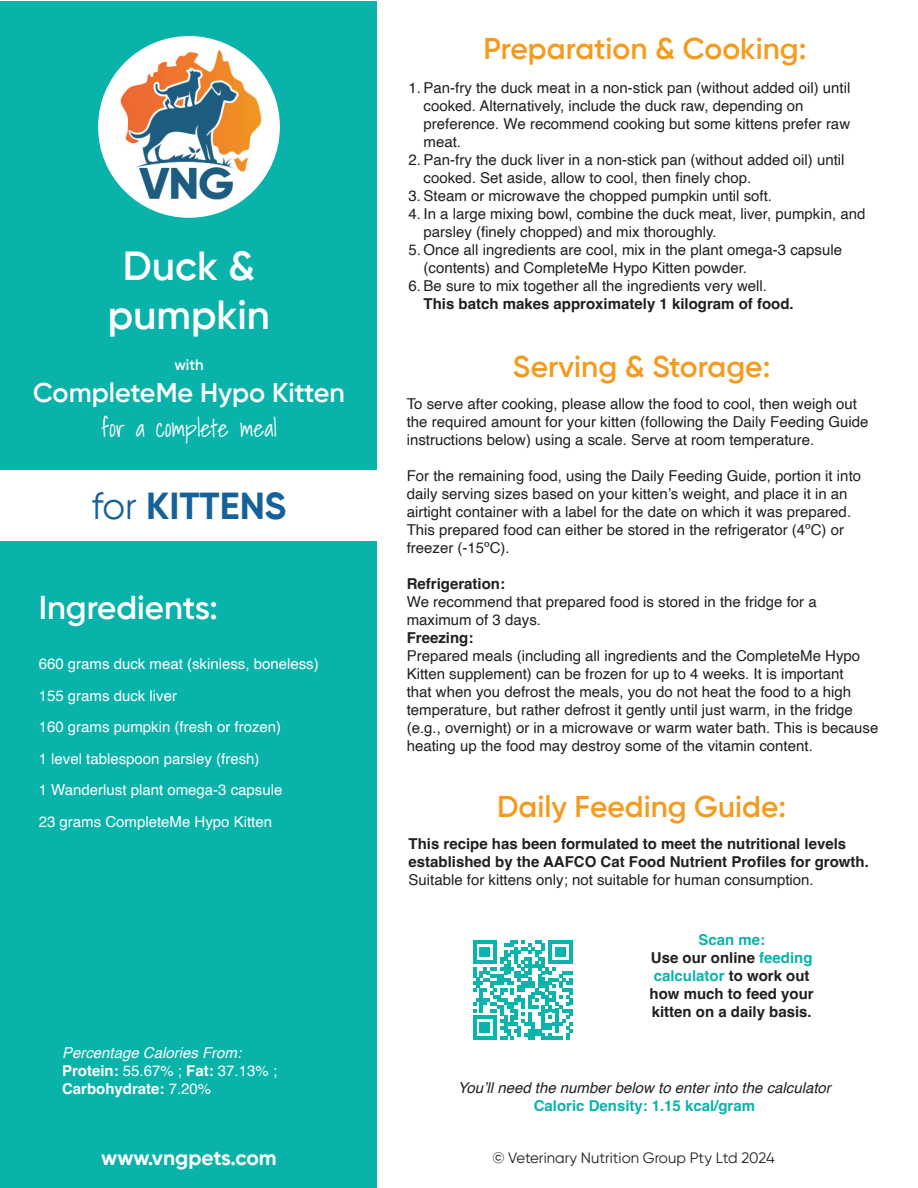
<style>
.page{position:relative;width:918px;height:1188px;background:#fff}
.page>*{position:absolute;margin:0;border:0;box-sizing:border-box;transform-origin:0 0}
.t1{font:600 40.5px/48.6px "Gilroy";color:#fff;text-align:center}
.t2{font:700 37.5px "Gilroy";color:#156199}
.t3{font:600 33px "Gilroy";color:#fff}
.t4{font:600 30px "Gilroy";color:#f49b1e}
.t5{font:600 27px "Gilroy";color:#fff}
.t6{font:300 24px "Shadows Into";color:#fff}
.t7{font:700 21px "Gilroy";color:#fff}
.t8{font:15px/18px "Helvetica";color:#231f20}
.t9{font:700 15px/18px "Helvetica";color:#231f20}
.t10{font:15px "Helvetica";color:#fff}
.t11{font:italic 15px "Helvetica";color:#231f20}
.t12{font:700 15px/18px "Helvetica";color:#fff}
.t13{font:15px "Gilroy";color:#231f20}
.t14{font:700 15px "Helvetica";color:#0ab3aa}
.t15{font:italic 15px "Helvetica";color:#fff}
.t16{font:600 15px "Gilroy";color:#fff}
.s1{font-weight:400}
.s2{font-weight:700}
.s3{color:#0ab3aa}
</style>
<div class="page">
<div style="left:1px;top:1px;width:376px;height:1186px;background:#0ab3aa"></div>
<img style="left:98px;top:36px;width:182px;height:182px;border-radius:91px">
<div style="left:0;top:471px;width:378px;height:70px;background:#fff"></div>
<svg style="left:473px;top:940px;width:100px;height:100px"></svg>
<p class="t1" style="left:108px;top:241px;width:164px">Duck &amp; pumpkin</p>
<p class="t16" style="left:174px;top:355px;width:31px">with</p>
<p class="t5" style="left:33px;top:376px;width:313px">CompleteMe Hypo Kitten</p>
<p class="t6" style="left:101px;top:408px;width:177px">for a complete meal</p>
<p class="t2" style="left:92px;top:483px;width:196px"><span class="s1">for</span> KITTENS</p>
<p class="t3" style="left:39px;top:587px;width:181px">Ingredients:</p>
<p class="t10" style="left:39px;top:652px;width:282px">660 grams duck meat (skinless, boneless)</p>
<p class="t10" style="left:39px;top:684px;width:140px">155 grams duck liver</p>
<p class="t10" style="left:39px;top:715px;width:244px">160 grams pumpkin (fresh or frozen)</p>
<p class="t10" style="left:39px;top:747px;width:222px">1 level tablespoon parsley (fresh)</p>
<p class="t10" style="left:39px;top:778px;width:245px">1 Wanderlust plant omega-3 capsule</p>
<p class="t10" style="left:39px;top:810px;width:235px">23 grams CompleteMe Hypo Kitten</p>
<p class="t15" style="left:62px;top:1041px;width:181px">Percentage Calories From:</p>
<p class="t12" style="left:62px;top:1063px;width:217px">Protein: <span class="s1">55.67% ;</span> Fat: <span class="s1">37.13% ;<br></span>Carbohydrate: <span class="s1">7.20%</span></p>
<p class="t4" style="left:484px;top:30px;width:324px">Preparation &amp; Cooking:</p>
<p class="t8" style="left:424px;top:79px;width:428px;text-indent:-15px">1. Pan-fry the duck meat in a non-stick pan (without added oil) until cooked. Alternatively, include the duck raw, depending on preference. We recommend cooking but some kittens prefer raw meat.</p>
<p class="t8" style="left:424px;top:151px;width:423px;text-indent:-15px">2. Pan-fry the duck liver in a non-stick pan (without added oil) until cooked. Set aside, allow to cool, then finely chop.</p>
<p class="t8" style="left:409px;top:187px;width:365px">3. Steam or microwave the chopped pumpkin until soft.</p>
<p class="t8" style="left:424px;top:205px;width:443px;text-indent:-15px">4. In a large mixing bowl, combine the duck meat, liver, pumpkin, and parsley (finely chopped) and mix thoroughly.</p>
<p class="t8" style="left:424px;top:241px;width:420px;text-indent:-15px">5. Once all ingredients are cool, mix in the plant omega-3 capsule (contents) and CompleteMe Hypo Kitten powder.</p>
<p class="t8" style="left:424px;top:277px;width:372px;text-indent:-15px">6. Be sure to mix together all the ingredients very well.<br><span class="s2">This batch makes approximately 1 kilogram of food.</span></p>
<p class="t4" style="left:513px;top:348px;width:259px">Serving &amp; Storage:</p>
<p class="t8" style="left:407px;top:395px;width:463px">To serve after cooking, please allow the food to cool, then weigh out the required amount for your kitten (following the Daily Feeding Guide instructions below) using a scale. Serve at room temperature.</p>
<p class="t8" style="left:407px;top:467px;width:456px">For the remaining food, using the Daily Feeding Guide, portion it into daily serving sizes based on your kitten’s weight, and place it in an airtight container with a label for the date on which it was prepared.<br>This prepared food can either be stored in the refrigerator (4ºC) or freezer (-15ºC).</p>
<p class="t9" style="left:407px;top:576px;width:100px">Refrigeration:</p>
<p class="t8" style="left:407px;top:593px;width:411px">We recommend that prepared food is stored in the fridge for a maximum of 3 days.</p>
<p class="t9" style="left:407px;top:630px;width:68px">Freezing:</p>
<p class="t8" style="left:407px;top:647px;width:473px">Prepared meals (including all ingredients and the CompleteMe Hypo Kitten supplement) can be frozen for up to 4 weeks. It is important<br>that when you defrost the meals, you do not heat the food to a high temperature, but rather defrost it gently until just warm, in the fridge (e.g., overnight) or in a microwave or warm water bath. This is because heating up the food may destroy some of the vitamin content.</p>
<p class="t4" style="left:497px;top:788px;width:291px">Daily Feeding Guide:</p>
<p class="t9" style="left:409px;top:837px;width:462px">This recipe has been formulated to meet the nutritional levels established by the AAFCO Cat Food Nutrient Profiles for growth.<br><span class="s1">Suitable for kittens only; not suitable for human consumption.</span></p>
<p class="t9" style="left:650px;top:933px;width:166px;text-align:center"><span class="s3">Scan me:<br></span>Use our online <span class="s3">feeding calculator</span> to work out how much to feed your kitten on a daily basis.</p>
<p class="t11" style="left:458px;top:1076px;width:374px">You’ll need the number below to enter into the calculator</p>
<p class="t14" style="left:534px;top:1096px;width:223px">Caloric Density: 1.15 kcal/gram</p>
<p class="t7" style="left:101px;top:1145px;width:177px">www.vngpets.com</p>
<p class="t13" style="left:492px;top:1149px;width:284px">© Veterinary Nutrition Group Pty Ltd 2024</p>
</div>
